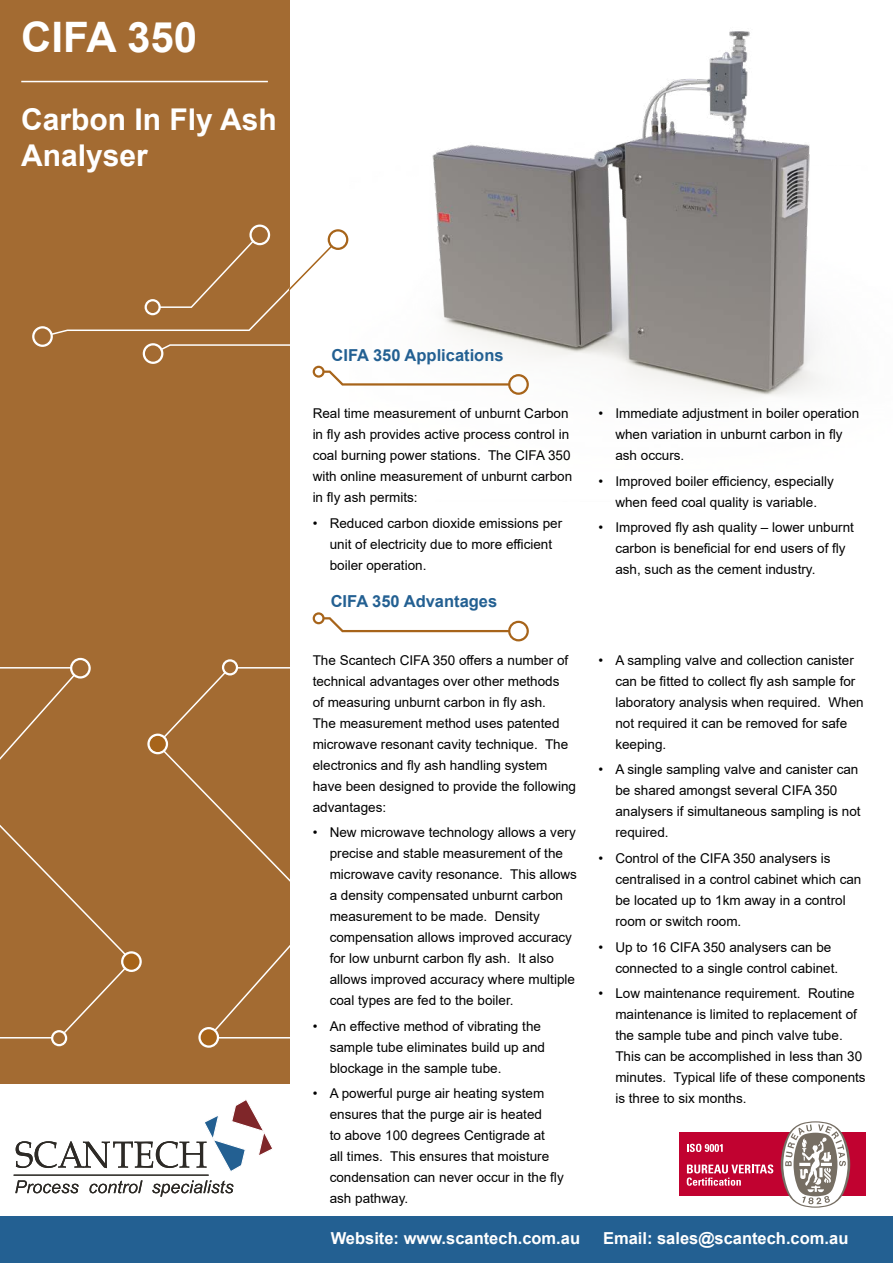
<style>
.page{position:relative;width:893px;height:1263px;background:#fff}
.page>*{position:absolute;margin:0;border:0;box-sizing:border-box;transform-origin:0 0}
.t1{font:700 42px "Arial";color:#fff}
.t2{font:700 30px/36px "Arial";color:#fff}
.t3{font:700 16.5px "Arial";color:#fff}
.t4{font:700 16.5px "Arial";color:#236092}
.t5{font:13.5px/21px "Arial";color:#000}
</style>
<div class="page">
<div style="left:0;top:0;width:289px;height:1084px;background:#a36b32"></div>
<svg style="left:0;top:658px;width:289px;height:390px"></svg>
<div style="left:0;top:1216px;width:893px;height:47px;background:#236092"></div>
<svg style="left:15px;top:1180px;width:64px;height:13px"></svg>
<svg style="left:90px;top:1180px;width:53px;height:13px"></svg>
<svg style="left:152px;top:1180px;width:81px;height:16px"></svg>
<svg style="left:16px;top:1100px;width:256px;height:71px"></svg>
<hr style="left:14px;top:1174px;width:195px;height:2px;background:#2d2a26">
<div style="left:680px;top:1133px;width:186px;height:63px;background:#c10230"></div>
<svg style="left:781px;top:1121px;width:69px;height:87px"></svg>
<svg style="left:687px;top:1144px;width:36px;height:8px"></svg>
<svg style="left:687px;top:1164px;width:86px;height:22px"></svg>
<img style="left:432px;top:31px;width:389px;height:365px">
<svg style="left:32px;top:225px;width:497px;height:170px"></svg>
<svg style="left:313px;top:612px;width:216px;height:29px"></svg>
<hr style="left:21px;top:81px;width:247px;height:1px;background:#fff">
<h1 class="t1" style="left:21px;top:7px;width:177px">CIFA 350</h1>
<h2 class="t2" style="left:21px;top:102px;width:257px">Carbon In Fly Ash<br>Analyser</h2>
<p class="t4" style="left:332px;top:343px;width:174px">CIFA 350 Applications</p>
<p class="t5" style="left:313px;top:403px;width:261px">Real time measurement of unburnt Carbon in fly ash provides active process control in coal burning power stations. The CIFA 350 with online measurement of unburnt carbon in fly ash permits:</p>
<p class="t5" style="left:330px;top:512px;width:234px;text-indent:-17px">• Reduced carbon dioxide emissions per unit of electricity due to more efficient boiler operation.</p>
<p class="t4" style="left:331px;top:590px;width:168px">CIFA 350 Advantages</p>
<p class="t5" style="left:313px;top:649px;width:265px">The Scantech CIFA 350 offers a number of technical advantages over other methods<br>of measuring unburnt carbon in fly ash.<br>The measurement method uses patented microwave resonant cavity technique. The electronics and fly ash handling system have been designed to provide the following advantages:</p>
<p class="t5" style="left:330px;top:822px;width:249px;text-indent:-17px">• New microwave technology allows a very precise and stable measurement of the microwave cavity resonance. This allows a density compensated unburnt carbon measurement to be made. Density compensation allows improved accuracy for low unburnt carbon fly ash. It also allows improved accuracy where multiple coal types are fed to the boiler.</p>
<p class="t5" style="left:330px;top:1015px;width:217px;text-indent:-17px">• An effective method of vibrating the sample tube eliminates build up and blockage in the sample tube.</p>
<p class="t5" style="left:330px;top:1083px;width:236px;text-indent:-17px">• A powerful purge air heating system ensures that the purge air is heated<br>to above 100 degrees Centigrade at<br>all times. This ensures that moisture condensation can never occur in the fly ash pathway.</p>
<p class="t5" style="left:615px;top:403px;width:245px;text-indent:-17px">• Immediate adjustment in boiler operation when variation in unburnt carbon in fly ash occurs.</p>
<p class="t5" style="left:598px;top:470px;width:237px;text-align:center">• Improved boiler efficiency, especially when feed coal quality is variable.</p>
<p class="t5" style="left:615px;top:517px;width:240px;text-indent:-17px">• Improved fly ash quality – lower unburnt carbon is beneficial for end users of fly ash, such as the cement industry.</p>
<p class="t5" style="left:615px;top:650px;width:250px;text-indent:-17px">• A sampling valve and collection canister can be fitted to collect fly ash sample for laboratory analysis when required. When not required it can be removed for safe keeping.</p>
<p class="t5" style="left:615px;top:759px;width:247px;text-indent:-17px">• A single sampling valve and canister can be shared amongst several CIFA 350 analysers if simultaneous sampling is not required.</p>
<p class="t5" style="left:615px;top:848px;width:248px;text-indent:-17px">• Control of the CIFA 350 analysers is centralised in a control cabinet which can be located up to 1km away in a control room or switch room.</p>
<p class="t5" style="left:615px;top:936px;width:224px;text-indent:-17px">• Up to 16 CIFA 350 analysers can be connected to a single control cabinet.</p>
<p class="t5" style="left:615px;top:983px;width:252px;text-indent:-17px">• Low maintenance requirement. Routine maintenance is limited to replacement of the sample tube and pinch valve tube.<br>This can be accomplished in less than 30 minutes. Typical life of these components is three to six months.</p>
<p class="t3" style="left:331px;top:1226px;width:251px">Website: www.scantech.com.au</p>
<p class="t3" style="left:603px;top:1226px;width:247px">Email: sales@scantech.com.au</p>
</div>
